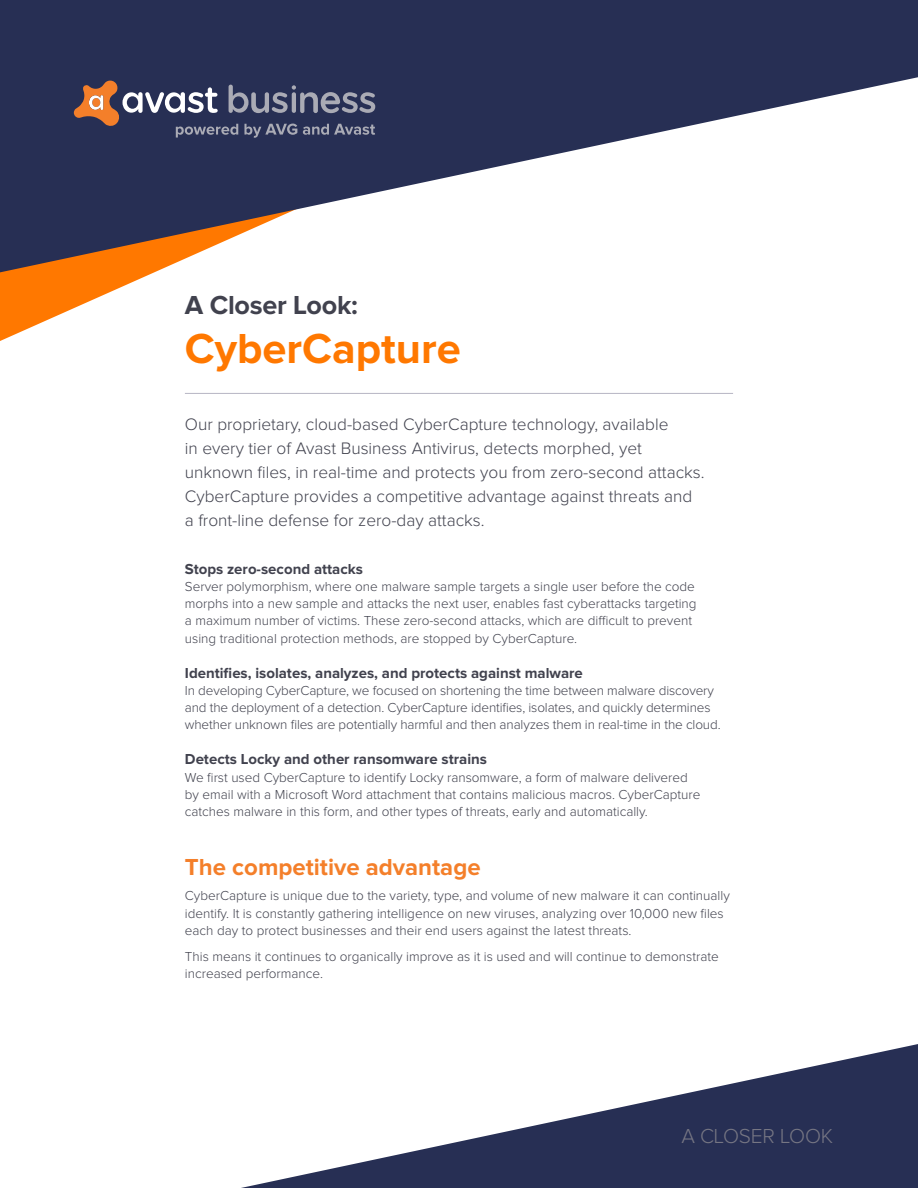
<style>
.page{position:relative;width:918px;height:1188px;background:#fff}
.page>*{position:absolute;margin:0;border:0;box-sizing:border-box;transform-origin:0 0}
.t1{font:700 43.5px "Proxima Nova";color:#ff7800}
.document_subhead{font:700 27px "Proxima Nova";letter-spacing:-.01em;color:#41424e}
.main_heads{font:700 24px "Proxima Nova";color:#f47f2a}
.t2{font:300 21px "Proxima Nova";letter-spacing:-.01em;color:#767683}
.intro{font:300 17.25px/24px "Proxima Nova";color:#41424e}
.subhead{font:700 15px "Proxima Nova";color:#41424e}
.body{font:300 13.5px/17.2px "Proxima Nova";color:#41424e}
</style>
<div class="page">
<svg style="left:241px;top:1044px;width:677px;height:144px"></svg>
<svg style="left:0;top:277px;width:144px;height:64px"></svg>
<svg style="left:0;top:0;width:918px;height:277px;fill:#272f54"></svg>
<svg style="left:74px;top:80px;width:301px;height:58px;background:#535269"></svg>
<hr style="left:185px;top:393px;width:548px;height:1px;background:#b7b5c4">
<p class="document_subhead" style="left:185px;top:289px;width:175px">A Closer Look:</p>
<h2 class="t1" style="left:185px;top:324px;width:277px">CyberCapture</h2>
<p class="intro" style="left:185px;top:412px;width:521px">Our proprietary, cloud-based CyberCapture technology, available<br>in every tier of Avast Business Antivirus, detects morphed, yet unknown files, in real-time and protects you from zero-second attacks.<br>CyberCapture provides a competitive advantage against threats and a front-line defense for zero-day attacks.</p>
<p class="subhead" style="left:185px;top:560px;width:180px">Stops zero-second attacks</p>
<p class="body" style="left:185px;top:578px;width:513px">Server polymorphism, where one malware sample targets a single user before the code morphs into a new sample and attacks the next user, enables fast cyberattacks targeting a maximum number of victims. These zero-second attacks, which are difficult to prevent using traditional protection methods, are stopped by CyberCapture.</p>
<p class="subhead" style="left:185px;top:664px;width:399px">Identifies, isolates, analyzes, and protects against malware</p>
<p class="body" style="left:185px;top:682px;width:537px">In developing CyberCapture, we focused on shortening the time between malware discovery and the deployment of a detection. CyberCapture identifies, isolates, and quickly determines whether unknown files are potentially harmful and then analyzes them in real-time in the cloud.</p>
<p class="subhead" style="left:185px;top:751px;width:304px">Detects Locky and other ransomware strains</p>
<p class="body" style="left:185px;top:769px;width:517px">We first used CyberCapture to identify Locky ransomware, a form of malware delivered by email with a Microsoft Word attachment that contains malicious macros. CyberCapture catches malware in this form, and other types of threats, early and automatically.</p>
<p class="main_heads" style="left:185px;top:853px;width:297px">The competitive advantage</p>
<p class="body" style="left:185px;top:888px;width:546px">CyberCapture is unique due to the variety, type, and volume of new malware it can continually identify. It is constantly gathering intelligence on new viruses, analyzing over 10,000 new files each day to protect businesses and their end users against the latest threats.</p>
<p class="body" style="left:185px;top:948px;width:535px">This means it continues to organically improve as it is used and will continue to demonstrate increased performance.</p>
<h3 class="t2" style="left:681px;top:1125px;width:153px">A CLOSER LOOK</h3>
</div>
